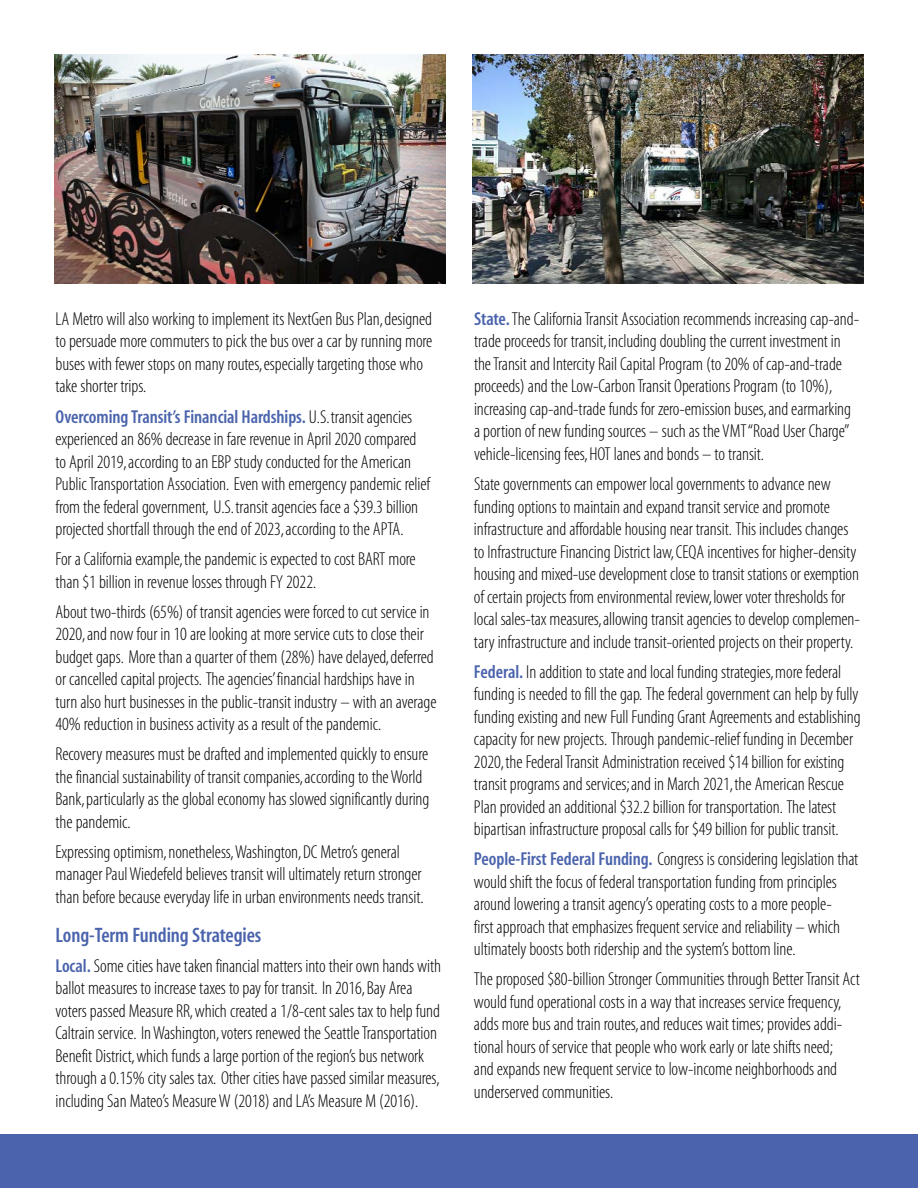
<style>
.page{position:relative;width:918px;height:1188px;background:#fff}
.page>*{position:absolute;margin:0;border:0;box-sizing:border-box;transform-origin:0 0}
.t1{font:21px "Myriad MM 565 300";letter-spacing:-.005em;color:#4a63ac}
.t2{font:18.75px/22.5px "Myriad MM 215 300";letter-spacing:-.005em;color:#000}
.t3{font:18.75px "Myriad MM 565 300";letter-spacing:-.005em;color:#4a63ac}
.s1{font-family:"Myriad MM 215 300";color:#000}
.s2{font-family:"Myriad MM 565 300";color:#4a63ac}
</style>
<div class="page">
<div style="left:0;top:1134px;width:918px;height:54px;background:#4a63ac"></div>
<img style="left:472px;top:54px;width:392px;height:230px">
<img style="left:54px;top:54px;width:392px;height:230px">
<p class="t2" style="left:56px;top:309px;width:378px">LA Metro will also working to implement its NextGen Bus Plan,designed to persuade more commuters to pick the bus over a car by running more buses with fewer stops on many routes,especially targeting those who take shorter trips.</p>
<p class="t3" style="left:56px;top:409px;width:358px">Overcoming Transit’s Financial Hardships. <span class="s1">U.S.transit agencies</span></p>
<p class="t2" style="left:56px;top:429px;width:376px">experienced an 86% decrease in fare revenue in April 2020 compared to April 2019,according to an EBP study conducted for the American Public Transportation Association. Even with emergency pandemic relief from the federal government, U.S.transit agencies face a $39.3 billion projected shortfall through the end of 2023,according to the APTA.</p>
<p class="t2" style="left:56px;top:549px;width:362px">For a California example,the pandemic is expected to cost BART more than $1 billion in revenue losses through FY 2022.</p>
<p class="t2" style="left:56px;top:602px;width:383px">About two-thirds (65%) of transit agencies were forced to cut service in 2020,and now four in 10 are looking at more service cuts to close their budget gaps. More than a quarter of them (28%) have delayed,deferred or cancelled capital projects. The agencies’financial hardships have in turn also hurt businesses in the public-transit industry – with an average 40% reduction in business activity as a result of the pandemic.</p>
<p class="t2" style="left:56px;top:744px;width:375px">Recovery measures must be drafted and implemented quickly to ensure the financial sustainability of transit companies,according to the World Bank,particularly as the global economy has slowed significantly during the pandemic.</p>
<p class="t2" style="left:56px;top:842px;width:370px">Expressing optimism,nonetheless,Washington,DC Metro’s general manager Paul Wiedefeld believes transit will ultimately return stronger than before because everyday life in urban environments needs transit.</p>
<p class="t1" style="left:56px;top:927px;width:207px">Long-Term Funding Strategies</p>
<p class="t2" style="left:56px;top:956px;width:387px"><span class="s2">Local.</span> Some cities have taken financial matters into their own hands with ballot measures to increase taxes to pay for transit. In 2016,Bay Area voters passed Measure RR,which created a 1/8-cent sales tax to help fund Caltrain service. In Washington,voters renewed the Seattle Transportation Benefit District,which funds a large portion of the region’s bus network through a 0.15% city sales tax. Other cities have passed similar measures, including San Mateo’s Measure W (2018) and LA’s Measure M (2016).</p>
<p class="t2" style="left:474px;top:309px;width:387px"><span class="s2">State.</span>The California Transit Association recommends increasing cap-and&shy;trade proceeds for transit,including doubling the current investment in the Transit and Intercity Rail Capital Program (to 20% of cap-and-trade proceeds) and the Low-Carbon Transit Operations Program (to 10%), increasing cap-and-trade funds for zero-emission buses,and earmarking a portion of new funding sources – such as the VMT “Road User Charge” vehicle-licensing fees,HOT lanes and bonds – to transit.</p>
<p class="t2" style="left:474px;top:474px;width:387px">State governments can empower local governments to advance new funding options to maintain and expand transit service and promote infrastructure and affordable housing near transit. This includes changes to Infrastructure Financing District law,CEQA incentives for higher-density housing and mixed-use development close to transit stations or exemption of certain projects from environmental review,lower voter thresholds for local sales-tax measures,allowing transit agencies to develop complemen&shy;tary infrastructure and include transit-oriented projects on their property.</p>
<p class="t2" style="left:474px;top:662px;width:388px"><span class="s2">Federal.</span> In addition to state and local funding strategies,more federal funding is needed to fill the gap. The federal government can help by fully funding existing and new Full Funding Grant Agreements and establishing capacity for new projects. Through pandemic-relief funding in December 2020,the Federal Transit Administration received $14 billion for existing transit programs and services;and in March 2021,the American Rescue Plan provided an additional $32.2 billion for transportation. The latest bipartisan infrastructure proposal calls for $49 billion for public transit.</p>
<p class="t2" style="left:474px;top:849px;width:386px"><span class="s2">People-First Federal Funding.</span> Congress is considering legislation that would shift the focus of federal transportation funding from principles around lowering a transit agency’s operating costs to a more people-<br>first approach that emphasizes frequent service and reliability – which ultimately boosts both ridership and the system’s bottom line.</p>
<p class="t2" style="left:474px;top:969px;width:387px">The proposed $80-billion Stronger Communities through Better Transit Act would fund operational costs in a way that increases service frequency, adds more bus and train routes,and reduces wait times; provides addi&shy;tional hours of service that people who work early or late shifts need;<br>and expands new frequent service to low-income neighborhoods and underserved communities.</p>
</div>
